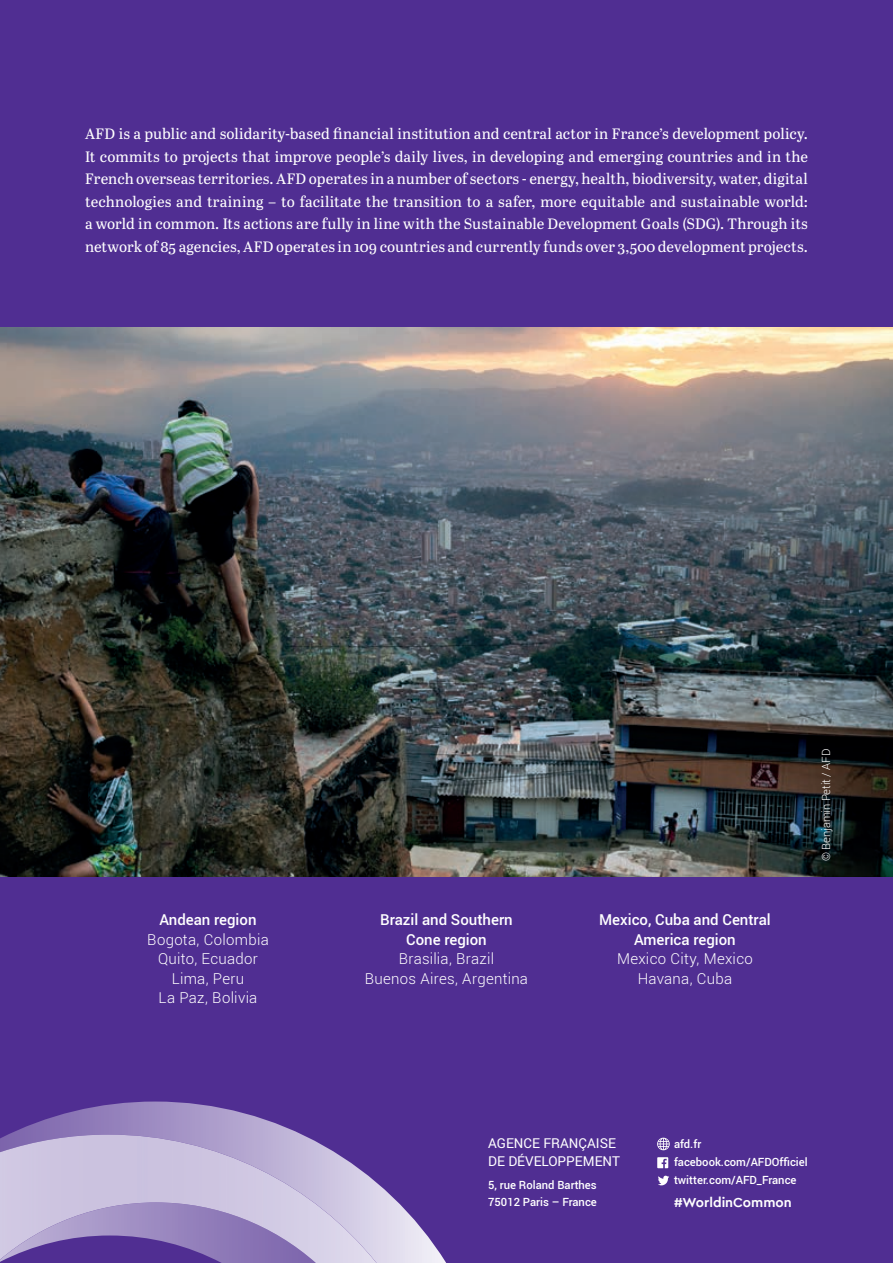
<style>
.page{position:relative;width:893px;height:1263px;background:#502e92}
.page>*{position:absolute;margin:0;border:0;box-sizing:border-box;transform-origin:0 0}
.t1{font:15px/22.5px "Abril Text";color:#fff;text-align:justify}
.t2{font:300 15px/19.5px "Roboto";letter-spacing:.02em;color:#fff;text-align:center}
.t3{font:500 15px/19.5px "Roboto";color:#fff;text-align:center}
.t4{font:700 13.65px "Cera";color:#fff}
.t5{font:13.5px/18px "Roboto";color:#fff}
.t6{font:500 11.25px/17.5px "Roboto";color:#fff}
.t7{font:300 11.25px "Roboto";letter-spacing:-.01em;color:#fff}
</style>
<div class="page">
<svg style="left:10px;top:1101px;width:436px;height:162px"></svg>
<img style="left:0;top:1134px;width:376px;height:129px">
<svg style="left:657px;top:1138px;width:13px;height:12px"></svg>
<svg style="left:657px;top:1157px;width:11px;height:11px"></svg>
<svg style="left:658px;top:1175px;width:11px;height:11px"></svg>
<img style="left:0;top:327px;width:893px;height:549px">
<p class="t1" style="left:85px;top:122px;width:724px">AFD is a public and solidarity-based financial institution and central actor in France’s development policy.<br>It commits to projects that improve people’s daily lives, in developing and emerging countries and in the French overseas territories. AFD operates in a number of sectors - energy, health, biodiversity, water, digital technologies and training – to facilitate the transition to a safer, more equitable and sustainable world: a world in common. Its actions are fully in line with the Sustainable Development Goals (SDG). Through its network of 85 agencies, AFD operates in 109 countries and currently funds over 3,500 development projects.</p>
<p class="t3" style="left:160px;top:910px;width:98px">Andean region</p>
<p class="t2" style="left:147px;top:929px;width:123px">Bogota, Colombia<br>Quito, Ecuador<br>Lima, Peru<br>La Paz, Bolivia</p>
<p class="t3" style="left:380px;top:910px;width:134px">Brazil and Southern<br>Cone region</p>
<p class="t2" style="left:365px;top:949px;width:165px">Brasilia, Brazil<br>Buenos Aires, Argentina</p>
<p class="t3" style="left:599px;top:910px;width:173px">Mexico, Cuba and Central<br>America region</p>
<p class="t2" style="left:617px;top:949px;width:137px">Mexico City, Mexico<br>Havana, Cuba</p>
<p class="t7" style="left:818px;top:861px;width:113px;rotate:-90deg">© Benjamin Petit / AFD</p>
<p class="t5" style="left:488px;top:1133px;width:133px">AGENCE FRANÇAISE<br>DE DÉVELOPPEMENT</p>
<p class="t6" style="left:488px;top:1176px;width:110px">5, rue Roland Barthes<br>75012 Paris – France</p>
<p class="t6" style="left:674px;top:1135px;width:135px">afd.fr facebook.com/AFDOfficiel twitter.com/AFD_France</p>
<p class="t4" style="left:674px;top:1193px;width:119px">#WorldinCommon</p>
</div>
